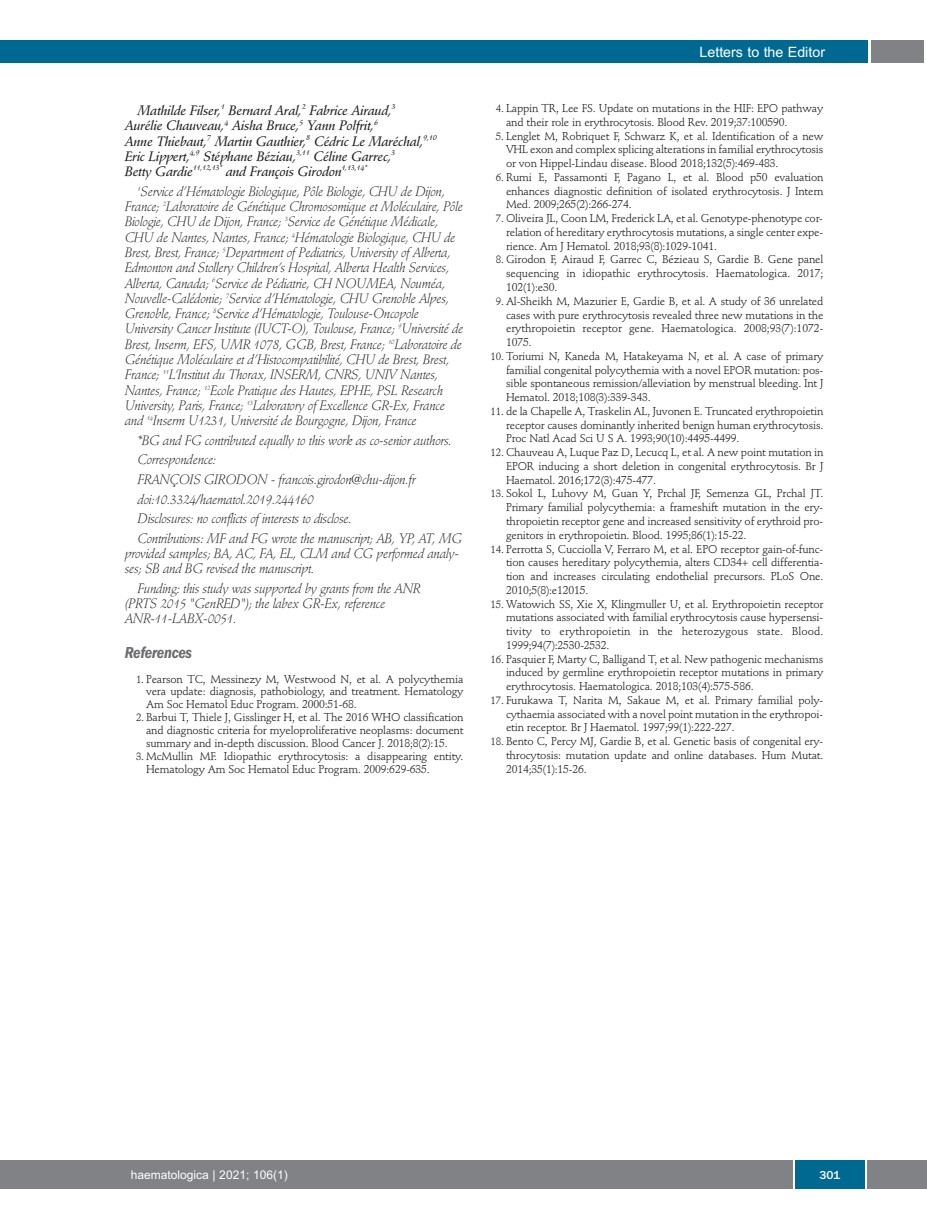
<style>
.page{position:relative;width:927px;height:1225px;background:#fff}
.page>*{position:absolute;margin:0;border:0;box-sizing:border-box;transform-origin:0 0}
.t1{font:italic 600 condensed 16.5px "Franklin Gothic";letter-spacing:-.02em;color:#6c6d70}
.t2{font:14.25px "Arial";color:#fff}
.t3{font:italic 300 13.5px/15.3px "Stempel Schneidler";letter-spacing:-.02em;color:#231f20}
.t4{font:italic 13.5px/15.3px "Stempel Schneidler Med";letter-spacing:-.02em;color:#231f20}
.t5{font:12px "Arial";color:#fff}
.t6{font:500 12px "Franklin Gothic";color:#fff}
.t7{font:11.25px/13.8px "Stempel Schneidler";letter-spacing:-.015em;color:#231f20;text-align:justify}
.s1{font-size:10.5px}
</style>
<div class="page">
<div style="left:17px;top:1160px;width:910px;height:28px;background:#808285"></div>
<div style="left:795px;top:1160px;width:70px;height:28px;background:#006991"></div>
<hr style="left:793px;top:1160px;width:2px;height:28px;background:#fff">
<hr style="left:865px;top:1160px;width:2px;height:28px;background:#fff">
<div style="left:871px;top:40px;width:52px;height:22px;background:#808285"></div>
<div style="left:18px;top:40px;width:849px;height:22px;background:#006991"></div>
<div style="left:0;top:1160px;width:17px;height:28px;background:#808285"></div>
<div style="left:0;top:40px;width:19px;height:22px;background:#006991"></div>
<p class="t4" style="left:125px;top:104px;width:314px;text-indent:13px">Mathilde Filser,<sup>1</sup> Bernard Aral,<sup>2</sup> Fabrice Airaud,<sup>3<br></sup>Aurélie Chauveau,<sup>4</sup> Aisha Bruce,<sup>5</sup> Yann Polfrit,<sup>6<br></sup>Anne Thiebaut,<sup>7</sup> Martin Gauthier,<sup>8</sup> Cédric Le Maréchal,<sup>9,10<br></sup>Eric Lippert,<sup>4,9</sup> Stéphane Béziau,<sup>3,11</sup> Céline Garrec,<sup>3<br></sup>Betty Gardie<sup>11,12,13*</sup> and François Girodon<sup>1,13,14*</sup></p>
<p class="t3" style="left:125px;top:185px;width:340px;text-indent:13px"><sup>1</sup>Service d’Hématologie Biologique, Pôle Biologie, CHU de Dijon, France; <sup>2</sup>Laboratoire de Génétique Chromosomique et Moléculaire, Pôle Biologie, CHU de Dijon, France; <sup>3</sup>Service de Génétique Médicale, CHU de Nantes, Nantes, France; <sup>4</sup>Hématologie Biologique, CHU de Brest, Brest, France; <sup>5</sup>Department of Pediatrics, University of Alberta, Edmonton and Stollery Children’s Hospital, Alberta Health Services, Alberta, Canada; <sup>6</sup>Service de Pédiatrie, CH NOUMEA, Nouméa, Nouvelle-Calédonie; <sup>7</sup>Service d’Hématologie, CHU Grenoble Alpes, Grenoble, France; <sup>8</sup>Service d’Hématologie, Toulouse-Oncopole University Cancer Institute (IUCT-O), Toulouse, France; <sup>9</sup>Université de Brest, Inserm, EFS, UMR 1078, GGB, Brest, France; <sup>10</sup>Laboratoire de Génétique Moléculaire et d’Histocompatibilité, CHU de Brest, Brest, France; <sup>11</sup>L’Institut du Thorax, INSERM, CNRS, UNIV Nantes, Nantes, France; <sup>12</sup>Ecole Pratique des Hautes, EPHE, PSL Research University, Paris, France; <sup>13</sup>Laboratory of Excellence GR-Ex, France and <sup>14</sup>Inserm U1231, Université de Bourgogne, Dijon, France</p>
<p class="t3" style="left:138px;top:432px;width:326px;line-height:19.5px">*BG and FG contributed equally to this work as co-senior authors.<br>Correspondence:<br>FRANÇOIS GIRODON - francois.girodon@chu-dijon.fr doi:10.3324/haematol.2019.244160<br>Disclosures: no conflicts of interests to disclose.<br>Contributions: MF and FG wrote the manuscript; AB, YP, AT, MG</p>
<p class="t3" style="left:125px;top:547px;width:336px">provided samples; BA, AC, FA, EL, CLM and CG performed analy&shy;ses; SB and BG revised the manuscript.</p>
<p class="t3" style="left:125px;top:582px;width:297px;text-indent:13px">Funding: this study was supported by grants from the ANR (PRTS 2015 "GenRED"); the labex GR-Ex, reference<br>ANR-11-LABX-0051.</p>
<h1 class="t1" style="left:125px;top:646px;width:69px">References</h1>
<p class="t7" style="left:146px;top:674px;width:319px;line-height:12.3px;text-indent:-10px"><span class="s1">1</span>. Pearson TC, Messinezy M, Westwood N, et al. A polycythemia vera update: diagnosis, pathobiology, and treatment. Hematology Am Soc Hematol Educ Program. 2000:51-68.</p>
<p class="t7" style="left:146px;top:711px;width:319px;line-height:13px;text-indent:-10px"><span class="s1">2</span>. Barbui T, Thiele J, Gisslinger H, et al. The 2016 WHO classification and diagnostic criteria for myeloproliferative neoplasms: document summary and in-depth discussion. Blood Cancer J. 2018;8(2):15.</p>
<p class="t7" style="left:146px;top:750px;width:319px;line-height:13px;text-indent:-10px"><span class="s1">3</span>. McMullin MF. Idiopathic erythrocytosis: a disappearing entity.<br>Hematology Am Soc Hematol Educ Program. 2009:629-635.</p>
<p class="t2" style="left:699px;top:44px;width:127px">Letters to the Editor</p>
<p class="t7" style="left:506px;top:102px;width:319px;text-indent:-10px"><span class="s1">4</span>. Lappin TR, Lee FS. Update on mutations in the HIF: EPO pathway and their role in erythrocytosis. Blood Rev. 2019;37:100590.</p>
<p class="t7" style="left:506px;top:130px;width:319px;text-indent:-10px"><span class="s1">5</span>. Lenglet M, Robriquet F, Schwarz K, et al. Identification of a new VHL exon and complex splicing alterations in familial erythrocytosis or von Hippel-Lindau disease. Blood 2018;132(5):469-483.</p>
<p class="t7" style="left:506px;top:171px;width:319px;text-indent:-10px"><span class="s1">6</span>. Rumi E, Passamonti F, Pagano L, et al. Blood p50 evaluation enhances diagnostic definition of isolated erythrocytosis. J Intern Med. 2009;265(2):266-274.</p>
<p class="t7" style="left:506px;top:212px;width:319px;text-indent:-10px"><span class="s1">7</span>. Oliveira JL, Coon LM, Frederick LA, et al. Genotype-phenotype cor&shy;relation of hereditary erythrocytosis mutations, a single center expe&shy;rience. Am J Hematol. 2018;93(8):1029-1041.</p>
<p class="t7" style="left:506px;top:254px;width:319px;text-indent:-10px"><span class="s1">8</span>. Girodon F, Airaud F, Garrec C, Bézieau S, Gardie B. Gene panel sequencing in idiopathic erythrocytosis. Haematologica. 2017; 102(1):e30.</p>
<p class="t7" style="left:506px;top:295px;width:319px;text-indent:-10px"><span class="s1">9</span>. Al-Sheikh M, Mazurier E, Gardie B, et al. A study of 36 unrelated cases with pure erythrocytosis revealed three new mutations in the erythropoietin receptor gene. Haematologica. 2008;93(7):1072- 1075.</p>
<p class="t7" style="left:506px;top:350px;width:319px;text-indent:-15px"><span class="s1">10</span>. Toriumi N, Kaneda M, Hatakeyama N, et al. A case of primary familial congenital polycythemia with a novel EPOR mutation: pos&shy;sible spontaneous remission/alleviation by menstrual bleeding. Int J Hematol. 2018;108(3):339-343.</p>
<p class="t7" style="left:506px;top:405px;width:319px;text-indent:-15px"><span class="s1">11</span>. de la Chapelle A, Traskelin AL, Juvonen E. Truncated erythropoietin receptor causes dominantly inherited benign human erythrocytosis.<br>Proc Natl Acad Sci U S A. 1993;90(10):4495-4499.</p>
<p class="t7" style="left:506px;top:446px;width:319px;text-indent:-15px"><span class="s1">12</span>. Chauveau A, Luque Paz D, Lecucq L, et al. A new point mutation in EPOR inducing a short deletion in congenital erythrocytosis. Br J Haematol. 2016;172(3):475-477.</p>
<p class="t7" style="left:506px;top:488px;width:319px;text-indent:-15px"><span class="s1">13</span>. Sokol L, Luhovy M, Guan Y, Prchal JF, Semenza GL, Prchal JT.<br>Primary familial polycythemia: a frameshift mutation in the ery&shy;thropoietin receptor gene and increased sensitivity of erythroid pro&shy;genitors in erythropoietin. Blood. 1995;86(1):15-22.</p>
<p class="t7" style="left:506px;top:543px;width:319px;text-indent:-15px"><span class="s1">14</span>. Perrotta S, Cucciolla V, Ferraro M, et al. EPO receptor gain-of-func&shy;tion causes hereditary polycythemia, alters CD34+ cell differentia&shy;tion and increases circulating endothelial precursors. PLoS One.<br>2010;5(8):e12015.</p>
<p class="t7" style="left:506px;top:598px;width:319px;text-indent:-15px"><span class="s1">15</span>. Watowich SS, Xie X, Klingmuller U, et al. Erythropoietin receptor mutations associated with familial erythrocytosis cause hypersensi&shy;tivity to erythropoietin in the heterozygous state. Blood.<br>1999;94(7):2530-2532.</p>
<p class="t7" style="left:506px;top:653px;width:319px;text-indent:-15px"><span class="s1">16</span>. Pasquier F, Marty C, Balligand T, et al. New pathogenic mechanisms induced by germline erythropoietin receptor mutations in primary erythrocytosis. Haematologica. 2018;103(4):575-586.</p>
<p class="t7" style="left:506px;top:694px;width:319px;text-indent:-15px"><span class="s1">17</span>. Furukawa T, Narita M, Sakaue M, et al. Primary familial poly&shy;cythaemia associated with a novel point mutation in the erythropoi&shy;etin receptor. Br J Haematol. 1997;99(1):222-227.</p>
<p class="t7" style="left:506px;top:735px;width:319px;text-indent:-15px"><span class="s1">18</span>. Bento C, Percy MJ, Gardie B, et al. Genetic basis of congenital ery&shy;throcytosis: mutation update and online databases. Hum Mutat.<br>2014;35(1):15-26.</p>
<p class="t5" style="left:131px;top:1167px;width:158px">haematologica | 2021; 106(1)</p>
<p class="t6" style="left:819px;top:1167px;width:22px">301</p>
</div>
